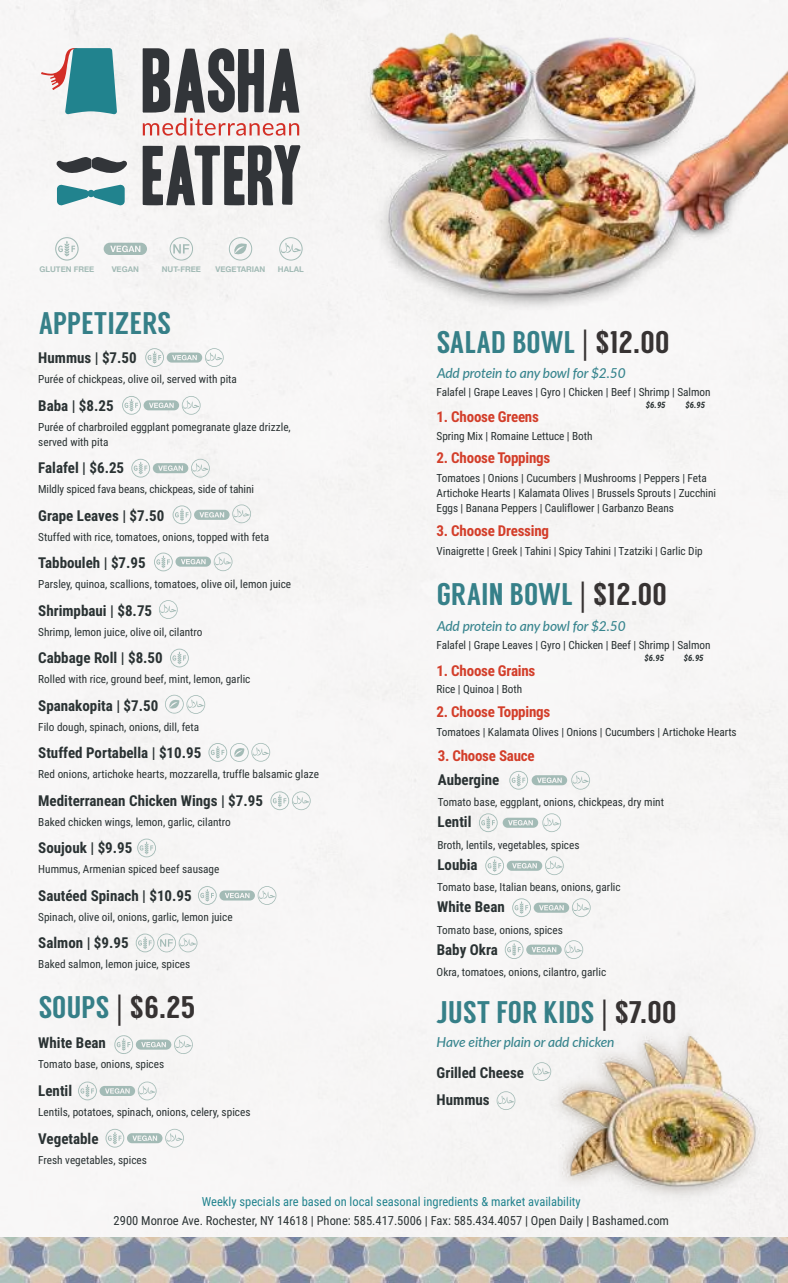
<style>
.page{position:relative;width:788px;height:1283px;background:#fff}
.page>*{position:absolute;margin:0;border:0;box-sizing:border-box;transform-origin:0 0}
.t1{font:31.25px "Langdon";letter-spacing:.01em;color:#38858e}
.t2{font:700 15px/27.5px "Roboto Condensed";color:#2a3233}
.t3{font:700 15px "Roboto Condensed";letter-spacing:-.015em;color:#d33e2a}
.t4{font:italic 500 13.75px "Lato";letter-spacing:-.015em;color:#38858e}
.t5{font:12.5px "Roboto Condensed";color:#2a3233}
.t6{font:12.5px "Roboto Condensed";color:#21838e}
.t7{font:11.25px/15px "Roboto Condensed";color:#2a3233}
.t8{font:italic 700 8.75px "Roboto Condensed";letter-spacing:-.005em;color:#2a3233}
.t9{font:700 7.88px "Helvetica Neue";color:#a3bbb6}
.s1{font-family:"Myriad Pro";color:#393535}
.s2{color:#393535}
</style>
<div class="page">
<div style="left:0;top:0;width:788px;height:1282px;background:#f7f6f6"></div>
<img style="left:508px;top:1016px;width:280px;height:207px">
<img style="left:288px;top:0;width:500px;height:316px">
<svg style="left:41px;top:48px;width:76px;height:66px"></svg>
<svg style="left:55px;top:157px;width:73px;height:18px"></svg>
<svg style="left:57px;top:184px;width:68px;height:22px"></svg>
<div style="left:87px;top:190px;width:8px;height:7px;background:#21838e;border-radius:50%"></div>
<svg style="left:143px;top:145px;width:148px;height:60px"></svg>
<svg style="left:143px;top:48px;width:148px;height:88px"></svg>
<img style="left:291px;top:35px;width:28px;height:180px">
<svg style="left:55px;top:237px;width:24px;height:23px"></svg>
<svg style="left:170px;top:237px;width:23px;height:23px"></svg>
<svg style="left:229px;top:237px;width:23px;height:23px"></svg>
<svg style="left:104px;top:243px;width:43px;height:12px"></svg>
<svg style="left:279px;top:237px;width:23px;height:23px"></svg>
<svg style="left:532px;top:1062px;width:19px;height:19px"></svg>
<svg style="left:113px;top:1034px;width:81px;height:21px"></svg>
<svg style="left:78px;top:1081px;width:78px;height:19px"></svg>
<svg style="left:105px;top:1128px;width:79px;height:19px"></svg>
<svg style="left:479px;top:813px;width:82px;height:19px"></svg>
<svg style="left:485px;top:856px;width:78px;height:19px"></svg>
<svg style="left:512px;top:898px;width:78px;height:19px"></svg>
<svg style="left:504px;top:940px;width:79px;height:19px"></svg>
<svg style="left:509px;top:771px;width:81px;height:18px"></svg>
<svg style="left:170px;top:648px;width:19px;height:19px"></svg>
<svg style="left:137px;top:838px;width:19px;height:19px"></svg>
<svg style="left:145px;top:348px;width:79px;height:19px"></svg>
<svg style="left:136px;top:933px;width:61px;height:19px"></svg>
<svg style="left:173px;top:504px;width:78px;height:20px"></svg>
<svg style="left:154px;top:552px;width:78px;height:19px"></svg>
<svg style="left:122px;top:396px;width:78px;height:19px"></svg>
<svg style="left:159px;top:600px;width:19px;height:19px"></svg>
<svg style="left:165px;top:695px;width:40px;height:19px"></svg>
<svg style="left:208px;top:743px;width:62px;height:19px"></svg>
<svg style="left:270px;top:791px;width:40px;height:19px"></svg>
<svg style="left:198px;top:886px;width:78px;height:19px"></svg>
<svg style="left:131px;top:459px;width:79px;height:18px"></svg>
<svg style="left:496px;top:1091px;width:19px;height:19px"></svg>
<p class="t9" style="left:39px;top:264px;width:56px">GLUTEN FREE</p>
<p class="t9" style="left:112px;top:264px;width:29px">VEGAN</p>
<p class="t9" style="left:162px;top:264px;width:41px">NUT-FREE</p>
<p class="t9" style="left:215px;top:264px;width:51px">VEGETARIAN</p>
<p class="t9" style="left:278px;top:264px;width:27px">HALAL</p>
<h1 class="t1" style="left:38px;top:304px;width:134px">APPETIZERS</h1>
<h2 class="t2" style="left:38px;top:344px;width:100px">Hummus | $7.50</h2>
<p class="t7" style="left:38px;top:372px;width:200px">Purée of chickpeas, olive oil, served with pita</p>
<h2 class="t2" style="left:38px;top:392px;width:77px">Baba | $8.25</h2>
<p class="t7" style="left:38px;top:419px;width:254px">Purée of charbroiled eggplant pomegranate glaze drizzle, served with pita</p>
<h2 class="t2" style="left:38px;top:454px;width:87px">Falafel | $6.25</h2>
<p class="t7" style="left:38px;top:482px;width:217px">Mildly spiced fava beans, chickpeas, side of tahini</p>
<h2 class="t2" style="left:38px;top:502px;width:128px">Grape Leaves | $7.50</h2>
<p class="t7" style="left:38px;top:529px;width:232px">Stuffed with rice, tomatoes, onions, topped with feta</p>
<h2 class="t2" style="left:38px;top:549px;width:109px">Tabbouleh | $7.95</h2>
<p class="t7" style="left:38px;top:577px;width:254px">Parsley, quinoa, scallions, tomatoes, olive oil, lemon juice</p>
<h2 class="t2" style="left:38px;top:597px;width:115px">Shrimpbaui | $8.75</h2>
<p class="t7" style="left:38px;top:624px;width:166px">Shrimp, lemon juice, olive oil, cilantro</p>
<h2 class="t2" style="left:38px;top:644px;width:126px">Cabbage Roll | $8.50</h2>
<p class="t7" style="left:38px;top:672px;width:214px">Rolled with rice, ground beef, mint, lemon, garlic</p>
<h2 class="t2" style="left:38px;top:692px;width:121px">Spanakopita | $7.50</h2>
<p class="t7" style="left:38px;top:719px;width:162px">Filo dough, spinach, onions, dill, feta</p>
<h2 class="t2" style="left:38px;top:739px;width:164px">Stuffed Portabella | $10.95</h2>
<p class="t7" style="left:38px;top:767px;width:282px">Red onions, artichoke hearts, mozzarella, truffle balsamic glaze</p>
<h2 class="t2" style="left:38px;top:787px;width:226px">Mediterranean Chicken Wings | $7.95</h2>
<p class="t7" style="left:38px;top:814px;width:194px">Baked chicken wings, lemon, garlic, cilantro</p>
<h2 class="t2" style="left:38px;top:834px;width:96px">Soujouk | $9.95</h2>
<p class="t7" style="left:38px;top:862px;width:183px">Hummus, Armenian spiced beef sausage</p>
<h2 class="t2" style="left:38px;top:882px;width:155px">Sautéed Spinach | $10.95</h2>
<p class="t7" style="left:38px;top:909px;width:196px">Spinach, olive oil, onions, garlic, lemon juice</p>
<h2 class="t2" style="left:38px;top:929px;width:92px">Salmon | $9.95</h2>
<p class="t7" style="left:38px;top:957px;width:153px">Baked salmon, lemon juice, spices</p>
<h1 class="t1" style="left:38px;top:989px;width:159px">SOUPS <span class="s1">|</span> <span class="s2">$6.25</span></h1>
<h2 class="t2" style="left:38px;top:1029px;width:69px">White Bean</h2>
<p class="t7" style="left:38px;top:1057px;width:127px">Tomato base, onions, spices</p>
<h2 class="t2" style="left:38px;top:1077px;width:35px">Lentil</h2>
<p class="t7" style="left:38px;top:1104px;width:214px">Lentils, potatoes, spinach, onions, celery, spices</p>
<h2 class="t2" style="left:38px;top:1124px;width:62px">Vegetable</h2>
<p class="t7" style="left:38px;top:1152px;width:110px">Fresh vegetables, spices</p>
<h1 class="t1" style="left:436px;top:323px;width:234px">SALAD BOWL <span class="s1">|</span> <span class="s2">$12.00</span></h1>
<p class="t4" style="left:437px;top:364px;width:190px">Add protein to any bowl for $2.50</p>
<p class="t7" style="left:436px;top:385px;width:275px">Falafel | Grape Leaves | Gyro | Chicken | Beef | Shrimp | Salmon</p>
<h2 class="t3" style="left:436px;top:408px;width:104px">1. Choose Greens</h2>
<p class="t7" style="left:436px;top:428px;width:157px">Spring Mix | Romaine Lettuce | Both</p>
<h2 class="t3" style="left:436px;top:449px;width:115px">2. Choose Toppings</h2>
<p class="t8" style="left:646px;top:400px;width:21px">$6.95</p>
<p class="t8" style="left:685px;top:400px;width:21px">$6.95</p>
<p class="t7" style="left:436px;top:471px;width:281px">Tomatoes | Onions | Cucumbers | Mushrooms | Peppers | Feta<br>Artichoke Hearts | Kalamata Olives | Brussels Sprouts | Zucchini<br>Eggs | Banana Peppers | Cauliflower | Garbanzo Beans</p>
<h2 class="t3" style="left:436px;top:522px;width:114px">3. Choose Dressing</h2>
<p class="t7" style="left:436px;top:543px;width:267px">Vinaigrette | Greek | Tahini | Spicy Tahini | Tzatziki | Garlic Dip</p>
<h1 class="t1" style="left:436px;top:576px;width:232px">GRAIN BOWL <span class="s1">|</span> <span class="s2">$12.00</span></h1>
<p class="t4" style="left:437px;top:617px;width:190px">Add protein to any bowl for $2.50</p>
<p class="t7" style="left:436px;top:638px;width:275px">Falafel | Grape Leaves | Gyro | Chicken | Beef | Shrimp | Salmon</p>
<h2 class="t3" style="left:436px;top:662px;width:100px">1. Choose Grains</h2>
<p class="t7" style="left:436px;top:681px;width:87px">Rice | Quinoa | Both</p>
<h2 class="t3" style="left:436px;top:703px;width:115px">2. Choose Toppings</h2>
<p class="t8" style="left:644px;top:653px;width:21px">$6.95</p>
<p class="t8" style="left:684px;top:653px;width:21px">$6.95</p>
<p class="t7" style="left:436px;top:724px;width:301px">Tomatoes | Kalamata Olives | Onions | Cucumbers | Artichoke Hearts</p>
<h2 class="t3" style="left:437px;top:746px;width:98px">3. Choose Sauce</h2>
<h2 class="t2" style="left:438px;top:766px;width:63px">Aubergine</h2>
<p class="t7" style="left:437px;top:794px;width:228px">Tomato base, eggplant, onions, chickpeas, dry mint</p>
<h2 class="t2" style="left:437px;top:808px;width:35px">Lentil</h2>
<p class="t7" style="left:437px;top:837px;width:143px">Broth, lentils, vegetables, spices</p>
<h2 class="t2" style="left:437px;top:851px;width:42px">Loubia</h2>
<p class="t7" style="left:437px;top:879px;width:185px">Tomato base, Italian beans, onions, garlic</p>
<h2 class="t2" style="left:437px;top:893px;width:69px">White Bean</h2>
<p class="t7" style="left:437px;top:922px;width:127px">Tomato base, onions, spices</p>
<h2 class="t2" style="left:437px;top:936px;width:63px">Baby Okra</h2>
<p class="t7" style="left:436px;top:964px;width:171px">Okra, tomatoes, onions, cilantro, garlic</p>
<h1 class="t1" style="left:436px;top:994px;width:241px">JUST FOR KIDS <span class="s1">|</span> <span class="s2">$7.00</span></h1>
<h2 class="t2" style="left:436px;top:1058px;width:89px">Grilled Cheese<br>Hummus</h2>
<p class="t4" style="left:436px;top:1034px;width:179px">Have either plain or add chicken</p>
<p class="t6" style="left:202px;top:1194px;width:380px">Weekly specials are based on local seasonal ingredients &amp; market availability</p>
<p class="t5" style="left:114px;top:1213px;width:557px">2900 Monroe Ave. Rochester, NY 14618 | Phone: 585.417.5006 | Fax: 585.434.4057 | Open Daily | Bashamed.com</p>
</div>
